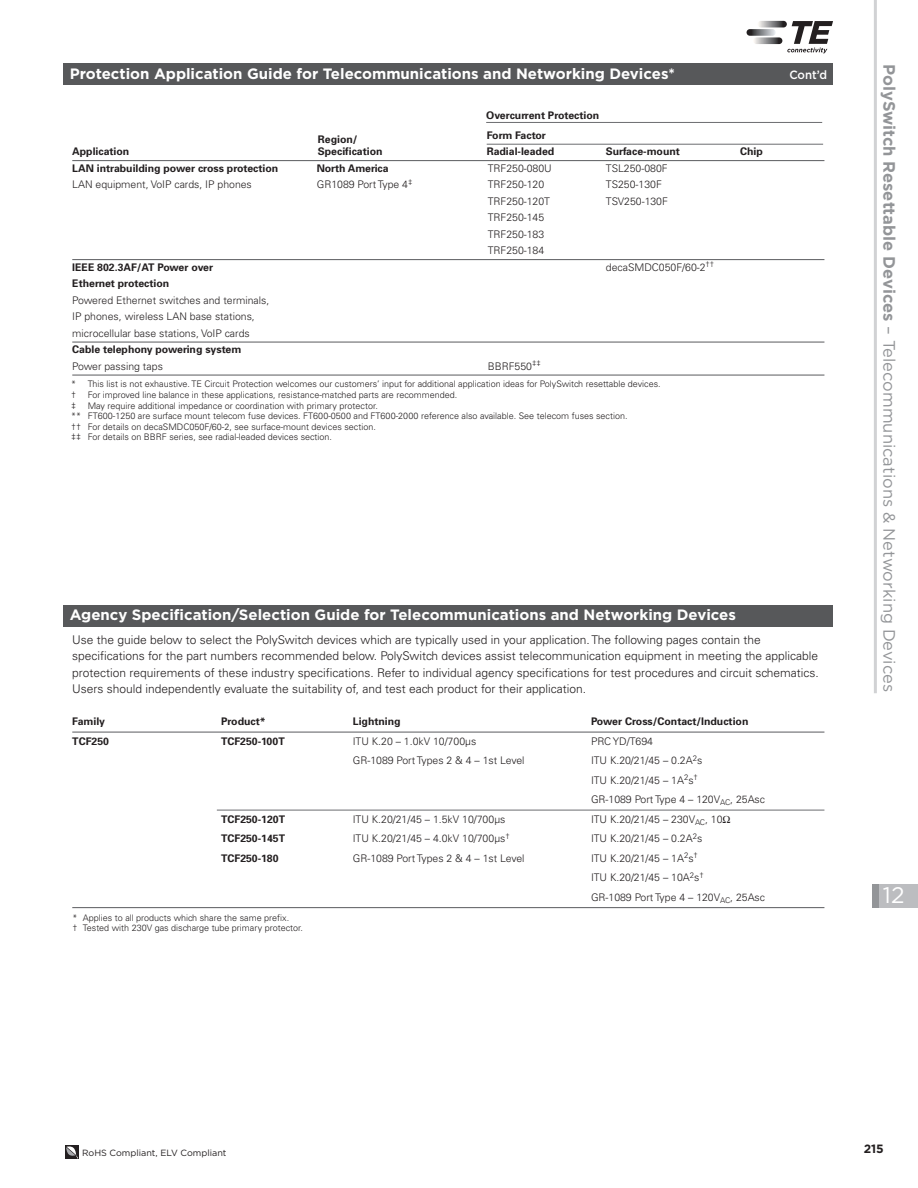
<style>
.page{position:relative;width:918px;height:1188px;background:#fff}
.page>*{position:absolute;margin:0;border:0;box-sizing:border-box;transform-origin:0 0}
.t1{font:22.5px "Gotham";color:#fff}
.t2{font:16.5px "Gotham";color:#939598}
.t3{font:700 15px "Gotham";color:#fff}
.t4{font:300 12px/16.5px "Univers";color:#231f20}
.t5{font:500 12px "Gotham";color:#fff;scale:.95 1}
.t6{font:700 12px "Gotham";color:#231f20}
.t7{font:300 10.5px/16.5px "Univers";color:#231f20}
.t8{font:700 10.5px/12px "Univers";color:#231f20}
.t9{font:300 9px/10.5px "Univers";color:#231f20}
.t10{font:9px "Gotham";color:#231f20}
.s1{font-weight:700}
</style>
<div class="page">
<hr style="left:874px;top:0;width:3px;height:693px;background:#d1d2d4">
<svg style="left:65px;top:1145px;width:14px;height:14px"></svg>
<div style="left:65px;top:1146px;width:13px;height:13px;background:#231f20"></div>
<svg style="left:66px;top:1146px;width:12px;height:13px"></svg>
<svg style="left:758px;top:21px;width:29px;height:6px"></svg>
<svg style="left:753px;top:37px;width:29px;height:7px"></svg>
<svg style="left:747px;top:29px;width:29px;height:7px"></svg>
<svg style="left:787px;top:21px;width:46px;height:32px"></svg>
<div style="left:876px;top:884px;width:42px;height:24px;background:#bcbdc0"></div>
<div style="left:873px;top:884px;width:6px;height:24px;background:#939598"></div>
<div style="left:64px;top:64px;width:769px;height:21px;background:#57585a"></div>
<hr style="left:72px;top:160px;width:752px;height:1px;background:#6c6d70">
<hr style="left:72px;top:259px;width:752px;height:1px;background:#6c6d70">
<hr style="left:72px;top:342px;width:752px;height:1px;background:#6c6d70">
<hr style="left:72px;top:375px;width:752px;height:1px;background:#6c6d70">
<div style="left:64px;top:605px;width:769px;height:22px;background:#57585a"></div>
<hr style="left:72px;top:732px;width:752px;height:1px;background:#6c6d70">
<hr style="left:217px;top:810px;width:607px;height:1px;background:#6c6d70">
<hr style="left:72px;top:907px;width:752px;height:1px;background:#6c6d70">
<hr style="left:487px;top:144px;width:336px;height:1px;background:#6c6d70">
<hr style="left:486px;top:122px;width:336px;height:1px;background:#6c6d70">
<h3 class="t3" style="left:70px;top:65px;width:607px">Protection Application Guide for Telecommunications and Networking Devices*</h3>
<p class="t5" style="left:789px;top:68px;width:41px">Cont’d</p>
<p class="t8" style="left:72px;top:146px;width:59px">Application</p>
<p class="t8" style="left:486px;top:110px;width:115px">Overcurrent Protection</p>
<p class="t8" style="left:318px;top:134px;width:66px">Region/<br>Specification</p>
<p class="t8" style="left:487px;top:128px;width:69px;line-height:16.5px">Form Factor<br>Radial-leaded</p>
<p class="t8" style="left:606px;top:146px;width:76px">Surface-mount</p>
<p class="t8" style="left:740px;top:146px;width:24px">Chip</p>
<p class="t8" style="left:72px;top:163px;width:208px">LAN intrabuilding power cross protection</p>
<p class="t8" style="left:317px;top:163px;width:73px">North America</p>
<p class="t7" style="left:488px;top:161px;width:66px">TRF250-080U</p>
<p class="t7" style="left:606px;top:161px;width:63px">TSL250-080F</p>
<p class="t7" style="left:72px;top:177px;width:181px">LAN equipment, VoIP cards, IP phones</p>
<p class="t7" style="left:317px;top:177px;width:97px">GR1089 Port Type 4<sup>‡</sup></p>
<p class="t7" style="left:488px;top:177px;width:58px">TRF250-120</p>
<p class="t7" style="left:606px;top:177px;width:57px">TS250-130F</p>
<p class="t7" style="left:488px;top:194px;width:64px">TRF250-120T</p>
<p class="t7" style="left:606px;top:194px;width:64px">TSV250-130F</p>
<p class="t7" style="left:488px;top:210px;width:58px;text-align:justify">TRF250-145<br>TRF250-183<br>TRF250-184</p>
<p class="t8" style="left:72px;top:262px;width:142px">IEEE 802.3AF/AT Power over</p>
<p class="t7" style="left:606px;top:260px;width:110px">decaSMDC050F/60-2<sup>††</sup></p>
<p class="t8" style="left:72px;top:278px;width:99px">Ethernet protection</p>
<p class="t7" style="left:72px;top:293px;width:199px">Powered Ethernet switches and terminals,<br>IP phones, wireless LAN base stations, microcellular base stations, VoIP cards</p>
<p class="t8" style="left:72px;top:344px;width:171px">Cable telephony powering system</p>
<p class="t7" style="left:72px;top:359px;width:92px">Power passing taps</p>
<p class="t7" style="left:488px;top:359px;width:55px">BBRF550<sup>‡‡</sup></p>
<p class="t9" style="left:71px;top:380px;width:591px">* This list is not exhaustive. TE Circuit Protection welcomes our customers’ input for additional application ideas for PolySwitch resettable devices. †</p>
<p class="t9" style="left:88px;top:390px;width:371px">For improved line balance in these applications, resistance-matched parts are recommended.</p>
<p class="t9" style="left:71px;top:401px;width:7px">‡</p>
<p class="t9" style="left:71px;top:401px;width:558px;text-indent:16px">May require additional impedance or coordination with primary protector.<br>** FT600-1250 are surface mount telecom fuse devices. FT600-0500 and FT600-2000 reference also available. See telecom fuses section. †† For details on decaSMDC050F/60-2, see surface-mount devices section.<br>‡‡ For details on BBRF series, see radial-leaded devices section.</p>
<h3 class="t3" style="left:70px;top:606px;width:668px">Agency Specification/Selection Guide for Telecommunications and Networking Devices</h3>
<p class="t4" style="left:72px;top:632px;width:748px">Use the guide below to select the PolySwitch devices which are typically used in your application. The following pages contain the specifications for the part numbers recommended below. PolySwitch devices assist telecommunication equipment in meeting the applicable protection requirements of these industry specifications. Refer to individual agency specifications for test procedures and circuit schematics.<br>Users should independently evaluate the suitability of, and test each product for their application.</p>
<p class="t8" style="left:72px;top:716px;width:34px">Family</p>
<p class="t8" style="left:221px;top:716px;width:46px">Product*</p>
<p class="t8" style="left:353px;top:716px;width:49px">Lightning</p>
<p class="t8" style="left:591px;top:716px;width:159px">Power Cross/Contact/Induction</p>
<p class="t8" style="left:72px;top:736px;width:38px">TCF250</p>
<p class="t8" style="left:221px;top:736px;width:65px">TCF250-100T</p>
<p class="t7" style="left:353px;top:734px;width:125px">ITU K.20 – 1.0kV 10/700µs</p>
<p class="t7" style="left:591px;top:734px;width:64px">PRC YD/T694</p>
<p class="t7" style="left:353px;top:753px;width:173px">GR-1089 Port Types 2 &amp; 4 – 1st Level</p>
<p class="t7" style="left:591px;top:752px;width:176px;line-height:19.5px">ITU K.20/21/45 – 0.2A<sup>2</sup>s<br>ITU K.20/21/45 – 1A<sup>2</sup>s<sup>†<br></sup>GR-1089 Port Type 4 – 120V<sub>AC</sub>, 25Asc</p>
<p class="t8" style="left:221px;top:814px;width:66px">TCF250-120T</p>
<p class="t7" style="left:353px;top:812px;width:154px">ITU K.20/21/45 – 1.5kV 10/700µs</p>
<p class="t7" style="left:591px;top:812px;width:133px">ITU K.20/21/45 – 230V<sub>AC</sub>, 10</p>
<p class="t8" style="left:221px;top:833px;width:66px">TCF250-145T</p>
<p class="t7" style="left:353px;top:831px;width:159px">ITU K.20/21/45 – 4.0kV 10/700µs<sup>†</sup></p>
<p class="t7" style="left:591px;top:831px;width:113px">ITU K.20/21/45 – 0.2A<sup>2</sup>s</p>
<p class="t8" style="left:221px;top:853px;width:59px">TCF250-180</p>
<p class="t7" style="left:353px;top:851px;width:173px">GR-1089 Port Types 2 &amp; 4 – 1st Level</p>
<p class="t7" style="left:591px;top:849px;width:176px;line-height:19.5px">ITU K.20/21/45 – 1A<sup>2</sup>s<sup>†<br></sup>ITU K.20/21/45 – 10A<sup>2</sup>s<sup>†<br></sup>GR-1089 Port Type 4 – 120V<sub>AC</sub>, 25Asc</p>
<p class="t9" style="left:72px;top:913px;width:232px">* Applies to all products which share the same prefix.<br>† Tested with 230V gas discharge tube primary protector.</p>
<h2 class="t2" style="left:899px;top:64px;width:630px;rotate:90deg"><span class="s1">PolySwitch Resettable Devices</span> – Telecommunications &amp; Networking Devices</h2>
<h1 class="t1" style="left:883px;top:882px;width:23px">12</h1>
<p class="t10" style="left:82px;top:1147px;width:146px">RoHS Compliant, ELV Compliant</p>
<p class="t6" style="left:864px;top:1142px;width:22px">215</p>
</div>
